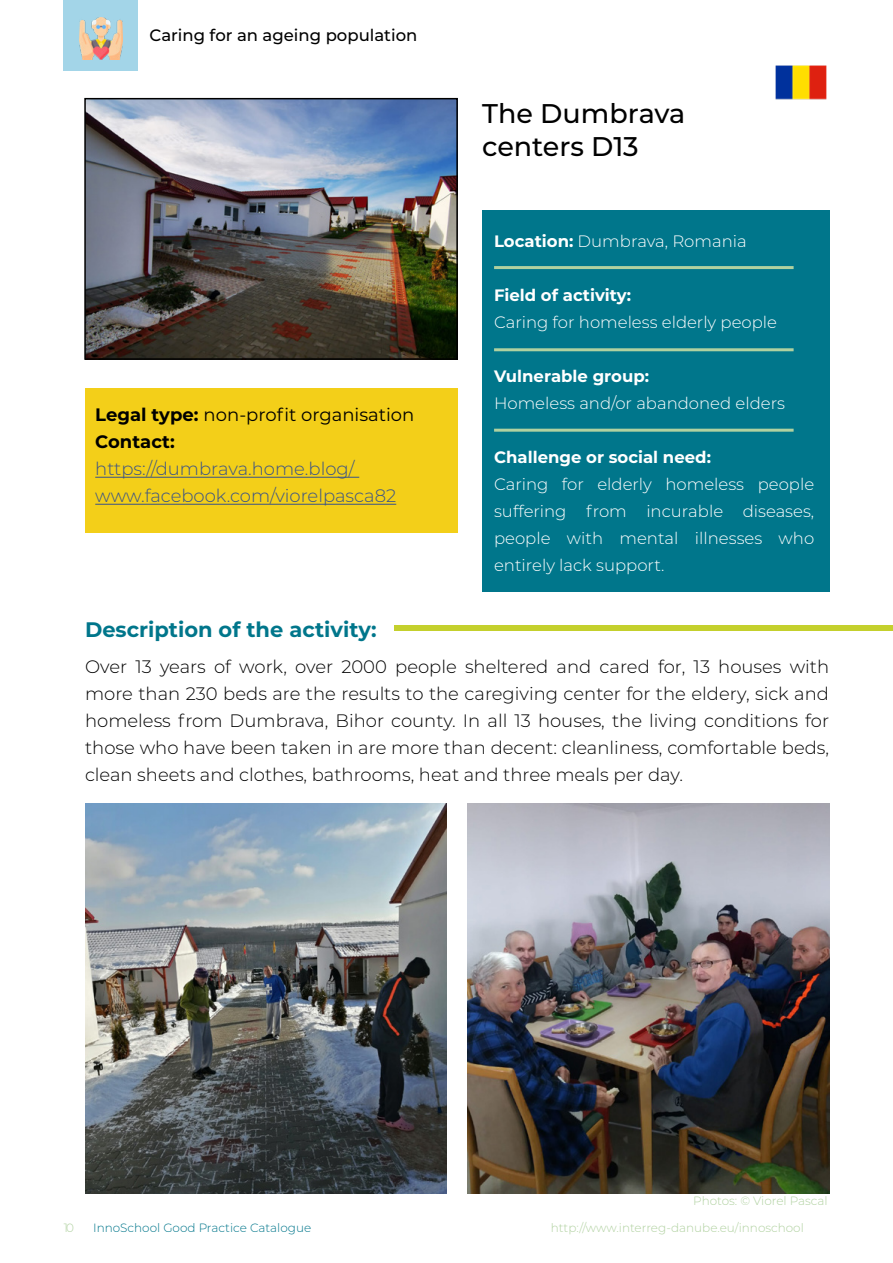
<style>
.page{position:relative;width:893px;height:1263px;background:#fff}
.page>*{position:absolute;margin:0;border:0;box-sizing:border-box;transform-origin:0 0}
.t1{font:500 27px/33px "Montserrat";color:#000}
.t2{font:700 21px "Montserrat";color:#00768b}
.t3{font:300 18px/27px "Montserrat";color:#000;text-align:justify}
.t4{font:300 18px/27px "Montserrat";color:#395288}
.t5{font:18px/27px "Montserrat";color:#000}
.t6{font:300 16.5px/27px "Montserrat";color:#fff;text-align:justify}
.t7{font:700 16.5px "Montserrat";color:#fff}
.t8{font:500 16.5px "Montserrat";color:#000}
.t9{font:300 12px "Montserrat";color:#b0d1a0}
.t10{font:300 12px "Montserrat";color:#00768b}
.s1{font-weight:700}
</style>
<div class="page">
<div style="left:482px;top:210px;width:347px;height:382px;background:#00768b"></div>
<div style="left:64px;top:0;width:74px;height:71px;background:#a3d5e8"></div>
<div style="left:85px;top:388px;width:372px;height:145px;background:#f3cf19"></div>
<div style="left:395px;top:625px;width:498px;height:6px;background:#c4d02d"></div>
<img style="left:85px;top:804px;width:361px;height:389px">
<hr style="left:95px;top:477px;width:264px;height:1px;background:#395288">
<hr style="left:95px;top:504px;width:301px;height:1px;background:#395288">
<img style="left:87px;top:101px;width:368px;height:256px">
<div style="left:84px;top:98px;width:374px;height:262px;border:2px solid #000"></div>
<img style="left:80px;top:17px;width:42px;height:43px">
<hr style="left:494px;top:266px;width:300px;height:3px;background:#b0d1a0">
<hr style="left:494px;top:429px;width:300px;height:3px;background:#b0d1a0">
<img style="left:775px;top:65px;width:52px;height:35px">
<hr style="left:494px;top:348px;width:300px;height:3px;background:#b0d1a0">
<img style="left:468px;top:804px;width:361px;height:389px">
<p class="t8" style="left:150px;top:24px;width:269px">Caring for an ageing population</p>
<p class="t5" style="left:95px;top:401px;width:321px"><span class="s1">Legal type:</span> non-profit organisation<br><span class="s1">Contact:</span></p>
<p class="t4" style="left:95px;top:455px;width:302px">https://dumbrava.home.blog/ www.facebook.com/viorelpasca82</p>
<p class="t2" style="left:85px;top:614px;width:293px">Description of the activity:</p>
<h1 class="t1" style="left:482px;top:96px;width:205px">The Dumbrava centers D13</h1>
<p class="t6" style="left:494px;top:227px;width:254px"><span class="s1">Location:</span> Dumbrava, Romania</p>
<p class="t7" style="left:494px;top:283px;width:139px">Field of activity:</p>
<p class="t6" style="left:494px;top:308px;width:285px">Caring for homeless elderly people</p>
<p class="t7" style="left:494px;top:364px;width:156px">Vulnerable group:</p>
<p class="t6" style="left:494px;top:389px;width:292px">Homeless and/or abandoned elders</p>
<p class="t7" style="left:494px;top:445px;width:218px">Challenge or social need:</p>
<p class="t6" style="left:494px;top:470px;width:322px">Caring for elderly homeless people suffering from incurable diseases, people with mental illnesses who entirely lack support.</p>
<p class="t3" style="left:85px;top:653px;width:746px">Over 13 years of work, over 2000 people sheltered and cared for, 13 houses with more than 230 beds are the results to the caregiving center for the eldery, sick and homeless from Dumbrava, Bihor county. In all 13 houses, the living conditions for those who have been taken in are more than decent: cleanliness, comfortable beds, clean sheets and clothes, bathrooms, heat and three meals per day.</p>
<p class="t9" style="left:693px;top:1192px;width:136px">Photos: © Viorel Pascal</p>
<p class="t9" style="left:64px;top:1219px;width:12px">10</p>
<p class="t10" style="left:93px;top:1219px;width:220px">InnoSchool Good Practice Catalogue</p>
<p class="t9" style="left:551px;top:1219px;width:254px">http://www.interreg-danube.eu/innoschool</p>
</div>
